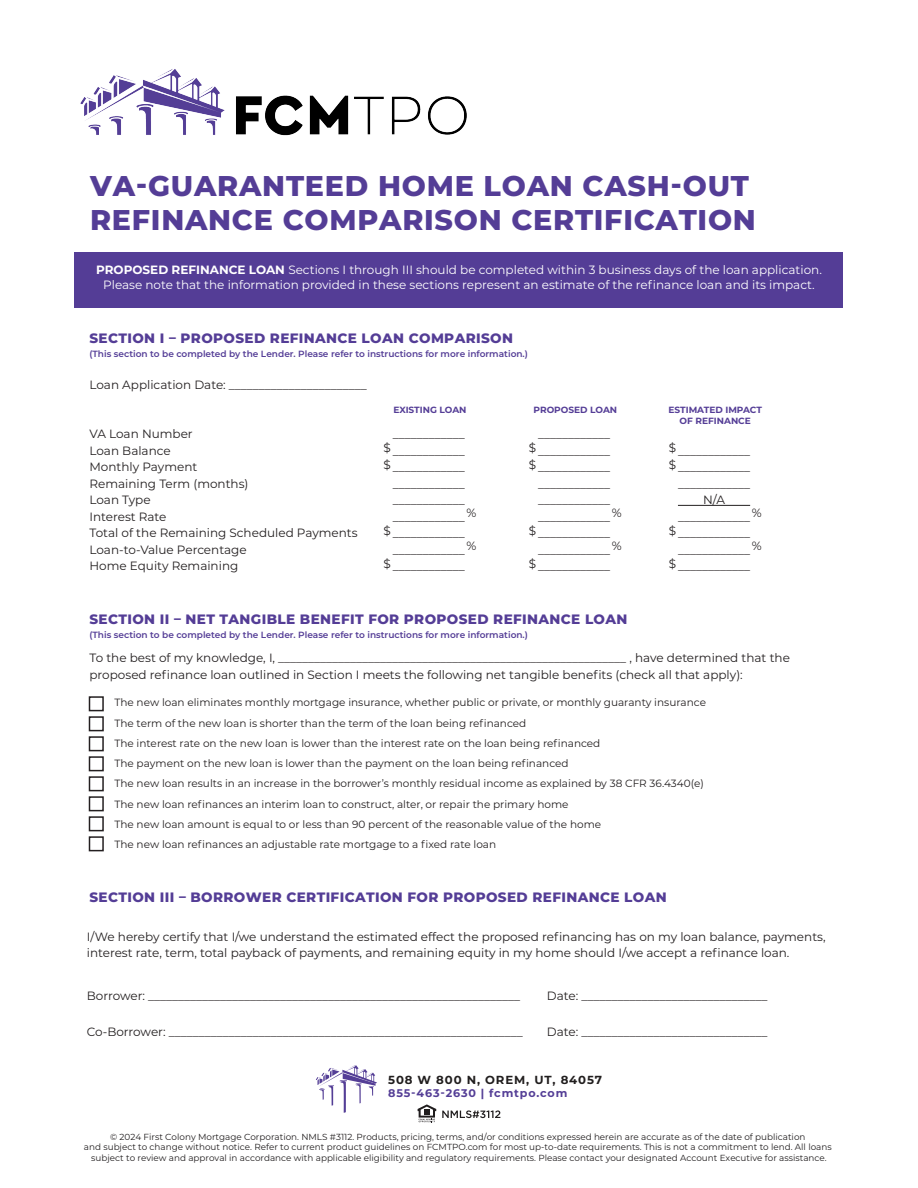
<style>
.page{position:relative;width:918px;height:1188px;background:#fff}
.page>*{position:absolute;margin:0;border:0;box-sizing:border-box;transform-origin:0 0}
.t1{font:800 28.5px/34.2px "Montserrat";letter-spacing:.025em;color:#543d96}
.t2{font:800 13.65px "Montserrat";letter-spacing:.025em;color:#543d96}
.t3{font:12px/16.5px "Montserrat";color:#231f20}
.t4{font:12px/14.4px "Montserrat";color:#fff;text-align:center}
.t5{font:700 11.7px "Montserrat";letter-spacing:.075em;color:#211e1e}
.t6{font:700 11.1px "Montserrat";letter-spacing:.075em;color:#543e96}
.t7{font:10.5px/20.2px "Montserrat";color:#231f20}
.t8{font:600 9px "Montserrat";color:#543d96}
.t9{font:700 9px/10.8px "Montserrat";color:#543d96;text-align:center}
.t10{font:8.85px/10.6px "Montserrat";color:#201d1e;text-align:center}
.s1{font-weight:700}
</style>
<div class="page">
<div style="left:75px;top:253px;width:768px;height:55px;background:#543d96"></div>
<hr style="left:678px;top:505px;width:72px;height:1px;background:#231f20">
<div style="left:89px;top:696px;width:15px;height:15px;border:2px solid #231f20"></div>
<div style="left:89px;top:716px;width:15px;height:15px;border:2px solid #231f20"></div>
<div style="left:89px;top:736px;width:15px;height:15px;border:2px solid #231f20"></div>
<div style="left:89px;top:756px;width:15px;height:15px;border:2px solid #231f20"></div>
<div style="left:89px;top:776px;width:15px;height:15px;border:2px solid #231f20"></div>
<div style="left:89px;top:796px;width:15px;height:15px;border:2px solid #231f20"></div>
<div style="left:89px;top:816px;width:15px;height:15px;border:2px solid #231f20"></div>
<div style="left:89px;top:836px;width:15px;height:15px;border:2px solid #231f20"></div>
<svg style="left:418px;top:1104px;width:18px;height:18px"></svg>
<svg style="left:442px;top:1110px;width:58px;height:8px"></svg>
<svg style="left:316px;top:1065px;width:61px;height:48px"></svg>
<img style="left:80px;top:69px;width:387px;height:67px">
<h1 class="t1" style="left:90px;top:167px;width:667px">VA-GUARANTEED HOME LOAN CASH-OUT<br>REFINANCE COMPARISON CERTIFICATION</h1>
<p class="t4" style="left:96px;top:262px;width:727px"><span class="s1">PROPOSED REFINANCE LOAN</span> Sections I through III should be completed within 3 business days of the loan application.<br>Please note that the information provided in these sections represent an estimate of the refinance loan and its impact.</p>
<p class="t2" style="left:90px;top:328px;width:425px">SECTION I – PROPOSED REFINANCE LOAN COMPARISON</p>
<p class="t8" style="left:90px;top:347px;width:440px">(This section to be completed by the Lender. Please refer to instructions for more information.)</p>
<p class="t3" style="left:90px;top:376px;width:279px">Loan Application Date: _______________________</p>
<p class="t9" style="left:394px;top:404px;width:75px">EXISTING LOAN</p>
<p class="t9" style="left:534px;top:404px;width:85px">PROPOSED LOAN</p>
<p class="t9" style="left:668px;top:404px;width:95px">ESTIMATED IMPACT<br>OF REFINANCE</p>
<p class="t3" style="left:90px;top:425px;width:270px">VA Loan Number<br>Loan Balance<br>Monthly Payment<br>Remaining Term (months)<br>Loan Type<br>Interest Rate<br>Total of the Remaining Scheduled Payments<br>Loan-to-Value Percentage<br>Home Equity Remaining</p>
<p class="t3" style="left:393px;top:425px;width:73px;text-align:justify">____________ ____________ ____________ ____________ ____________ ____________ ____________ ____________ ____________</p>
<p class="t3" style="left:384px;top:439px;width:9px">$ $</p>
<p class="t3" style="left:467px;top:504px;width:11px">%</p>
<p class="t3" style="left:467px;top:537px;width:11px">%</p>
<p class="t3" style="left:384px;top:522px;width:9px">$</p>
<p class="t3" style="left:384px;top:555px;width:9px">$</p>
<p class="t3" style="left:538px;top:425px;width:73px;text-align:justify">____________ ____________ ____________ ____________ ____________ ____________ ____________ ____________ ____________</p>
<p class="t3" style="left:529px;top:439px;width:9px">$ $</p>
<p class="t3" style="left:612px;top:504px;width:11px">%</p>
<p class="t3" style="left:612px;top:537px;width:11px">%</p>
<p class="t3" style="left:529px;top:522px;width:9px">$</p>
<p class="t3" style="left:529px;top:555px;width:9px">$</p>
<p class="t2" style="left:90px;top:609px;width:539px">SECTION II – NET TANGIBLE BENEFIT FOR PROPOSED REFINANCE LOAN</p>
<p class="t8" style="left:90px;top:628px;width:440px">(This section to be completed by the Lender. Please refer to instructions for more information.)</p>
<p class="t3" style="left:669px;top:439px;width:9px">$ $</p>
<p class="t3" style="left:678px;top:442px;width:74px;text-align:center">____________ ____________ ____________<br>N/A ____________ ____________ ____________ ____________</p>
<p class="t3" style="left:752px;top:504px;width:11px">%</p>
<p class="t3" style="left:752px;top:537px;width:11px">%</p>
<p class="t3" style="left:669px;top:522px;width:9px">$</p>
<p class="t3" style="left:669px;top:555px;width:9px">$</p>
<p class="t3" style="left:90px;top:649px;width:702px">To the best of my knowledge, I, __________________________________________________________ , have determined that the proposed refinance loan outlined in Section I meets the following net tangible benefits (check all that apply):</p>
<p class="t7" style="left:114px;top:692px;width:593px">The new loan eliminates monthly mortgage insurance, whether public or private, or monthly guaranty insurance The term of the new loan is shorter than the term of the loan being refinanced<br>The interest rate on the new loan is lower than the interest rate on the loan being refinanced<br>The payment on the new loan is lower than the payment on the loan being refinanced<br>The new loan results in an increase in the borrower’s monthly residual income as explained by 38 CFR 36.4340(e)<br>The new loan refinances an interim loan to construct, alter, or repair the primary home<br>The new loan amount is equal to or less than 90 percent of the reasonable value of the home<br>The new loan refinances an adjustable rate mortgage to a fixed rate loan</p>
<p class="t2" style="left:90px;top:887px;width:579px">SECTION III – BORROWER CERTIFICATION FOR PROPOSED REFINANCE LOAN</p>
<p class="t3" style="left:87px;top:928px;width:740px">I/We hereby certify that I/we understand the estimated effect the proposed refinancing has on my loan balance, payments, interest rate, term, total payback of payments, and remaining equity in my home should I/we accept a refinance loan.</p>
<p class="t3" style="left:87px;top:987px;width:435px">Borrower: ______________________________________________________________</p>
<p class="t3" style="left:87px;top:1023px;width:438px">Co-Borrower: ___________________________________________________________</p>
<p class="t3" style="left:547px;top:987px;width:222px">Date: _______________________________</p>
<p class="t3" style="left:547px;top:1023px;width:222px">Date: _______________________________</p>
<p class="t5" style="left:388px;top:1071px;width:215px">508 W 800 N, OREM, UT, 84057</p>
<p class="t6" style="left:388px;top:1085px;width:181px">855-463-2630 | fcmtpo.com</p>
<p class="t10" style="left:84px;top:1131px;width:749px">© 2024 First Colony Mortgage Corporation. NMLS #3112. Products, pricing, terms, and/or conditions expressed herein are accurate as of the date of publication<br>and subject to change without notice. Refer to current product guidelines on FCMTPO.com for most up-to-date requirements. This is not a commitment to lend. All loans subject to review and approval in accordance with applicable eligibility and regulatory requirements. Please contact your designated Account Executive for assistance.</p>
</div>
